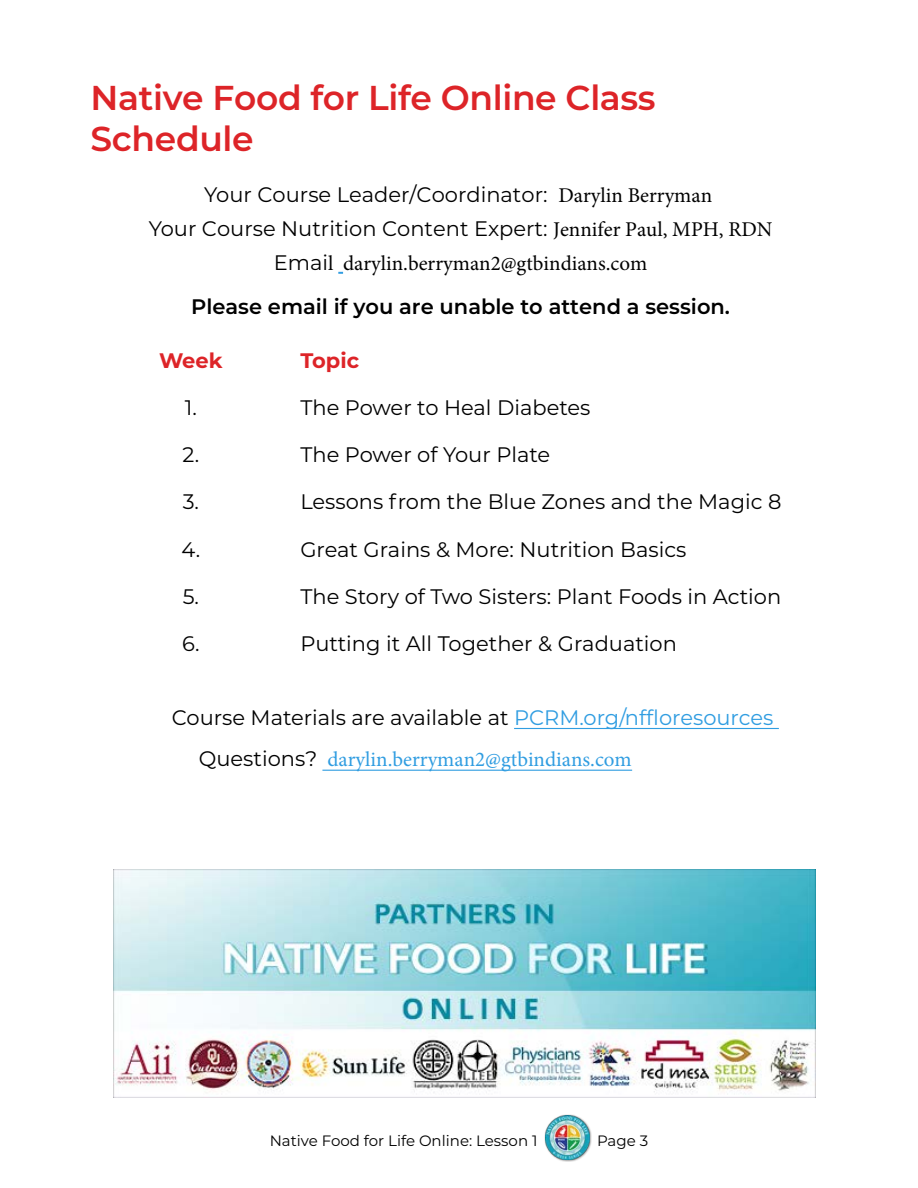
<style>
.page{position:relative;width:918px;height:1188px;background:#fff}
.page>*{position:absolute;margin:0;border:0;box-sizing:border-box;transform-origin:0 0}
.t1{font:600 34.5px/41.4px "Montserrat";letter-spacing:-.01em;color:#dd2428}
.t2{font:21px "Montserrat";color:#000}
.t3{font:21px/33.8px "Minion Pro";color:#000;text-align:center}
.t4{font:600 21px "Montserrat";color:#000}
.t5{font:21px "Minion Pro";color:#309de1}
.t6{font:700 21px "Montserrat";color:#dd2428}
.t7{font:15px "Montserrat";color:#000}
.s1{font-family:"Montserrat"}
.s2{color:#309de1}
.s3{font-family:"Montserrat";color:#000}
</style>
<div class="page">
<hr style="left:514px;top:728px;width:265px;height:1px;background:#309de1">
<img style="left:113px;top:870px;width:702px;height:228px">
<div style="left:545px;top:1114px;width:47px;height:48px;background:#000;opacity:.45"></div>
<img style="left:545px;top:1116px;width:44px;height:43px">
<hr style="left:322px;top:770px;width:310px;height:1px;background:#309de1">
<p class="t1" style="left:91px;top:75px;width:567px">Native Food for Life Online Class<br>Schedule</p>
<p class="t3" style="left:149px;top:179px;width:625px"><span class="s1">Your Course Leader/Coordinator:</span> Darylin Berryman<br><span class="s1">Your Course Nutrition Content Expert:</span> Jennifer Paul, MPH, RDN<br><span class="s1">Emai</span>l darylin.berryman2@gtbindians.com</p>
<p class="t4" style="left:191px;top:291px;width:540px">Please email if you are unable to attend a session.</p>
<p class="t6" style="left:159px;top:345px;width:65px">Week</p>
<p class="t6" style="left:300px;top:345px;width:60px">Topic</p>
<p class="t2" style="left:185px;top:393px;width:14px">1.</p>
<p class="t2" style="left:300px;top:393px;width:292px">The Power to Heal Diabetes</p>
<p class="t2" style="left:183px;top:440px;width:18px">2.</p>
<p class="t2" style="left:300px;top:440px;width:251px">The Power of Your Plate</p>
<p class="t2" style="left:183px;top:488px;width:18px">3.</p>
<p class="t2" style="left:300px;top:488px;width:483px">Lessons from the Blue Zones and the Magic 8</p>
<p class="t2" style="left:181px;top:535px;width:20px">4.</p>
<p class="t2" style="left:300px;top:535px;width:388px">Great Grains &amp; More: Nutrition Basics</p>
<p class="t2" style="left:183px;top:582px;width:18px">5.</p>
<p class="t2" style="left:300px;top:582px;width:482px">The Story of Two Sisters: Plant Foods in Action</p>
<p class="t2" style="left:182px;top:629px;width:19px">6.</p>
<p class="t2" style="left:300px;top:629px;width:378px">Putting it All Together &amp; Graduation</p>
<p class="t2" style="left:172px;top:704px;width:603px">Course Materials are available at <span class="s2">PCRM.org/nffloresources</span></p>
<p class="t5" style="left:199px;top:745px;width:434px"><span class="s3">Questions?</span> darylin.berryman2@gtbindians.com</p>
<p class="t7" style="left:270px;top:1130px;width:269px">Native Food for Life Online: Lesson 1</p>
<p class="t7" style="left:597px;top:1130px;width:53px">Page 3</p>
</div>
